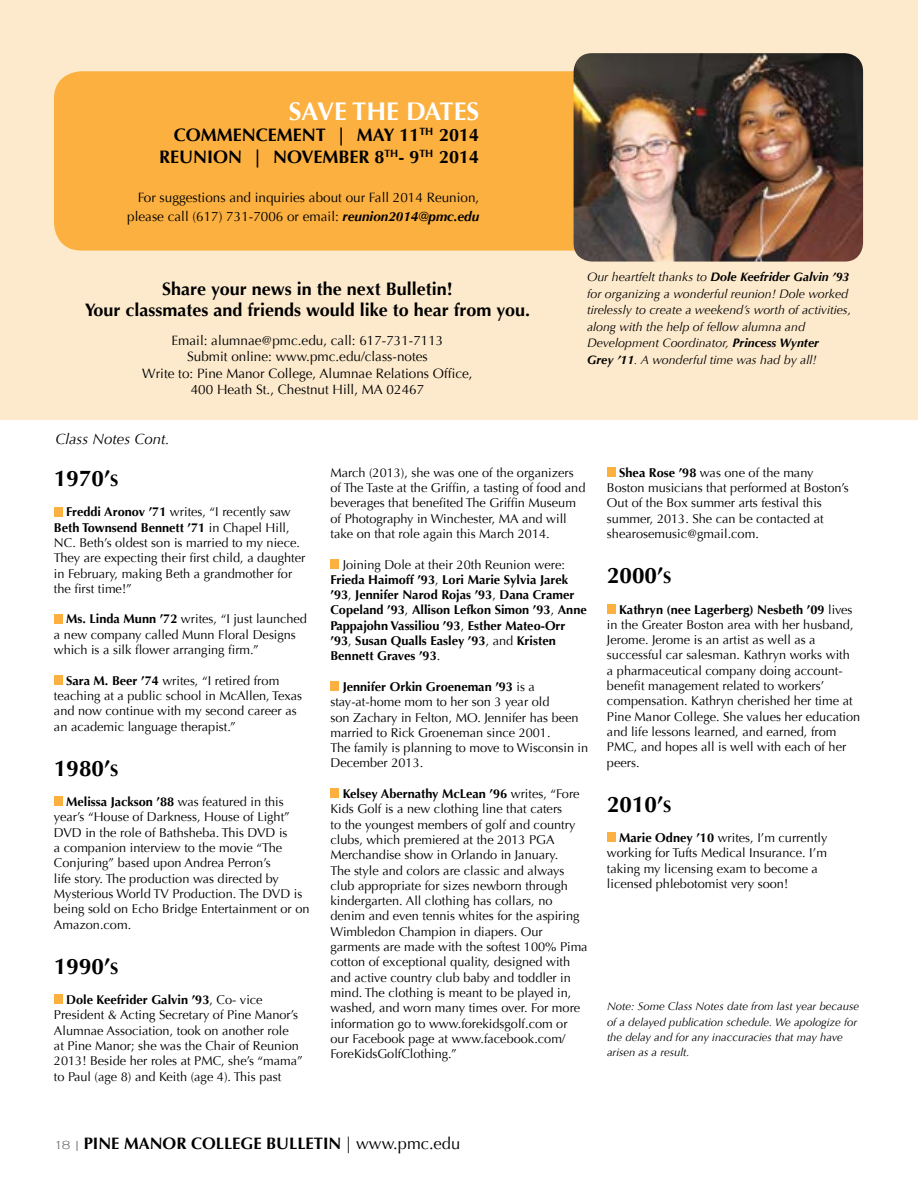
<style>
.page{position:relative;width:918px;height:1188px;background:#fff}
.page>*{position:absolute;margin:0;border:0;box-sizing:border-box;transform-origin:0 0}
.t1{font:700 25.5px "Optima";color:#fff}
.t2{font:700 22.5px "Optima";color:#000}
.t3{font:700 18px/21.6px "Optima";color:#000}
.t4{font:700 16.5px "Optima";color:#000}
.t5{font:16.5px "Optima";color:#000}
.t6{font:italic 15px "Optima";color:#000}
.t7{font:13.5px/16.5px "Optima";color:#000;text-align:right}
.t8{font:12.75px/15.3px "Optima";color:#000}
.t9{font:700 12.75px/15.3px "Optima";color:#000}
.t10{font:italic 12.3px/16.5px "Optima";color:#000}
.t11{font:italic 11.25px/15.3px "Optima";color:#000}
.s1{font-weight:700;font-style:italic}
.s2{font-weight:700}
.s3{font-size:16.5px}
.s4{font-weight:400}
.s5{font-family:"Copperplate Gothic";font-weight:300;font-size:12px;color:#6d6e71}
</style>
<div class="page">
<div style="left:0;top:0;width:918px;height:419px;background:#fdeacd"></div>
<div style="left:54px;top:507px;width:9px;height:9px;background:#fbb040"></div>
<div style="left:54px;top:614px;width:9px;height:9px;background:#fbb040"></div>
<div style="left:54px;top:675px;width:9px;height:10px;background:#fbb040"></div>
<div style="left:54px;top:797px;width:9px;height:9px;background:#fbb040"></div>
<div style="left:54px;top:995px;width:9px;height:9px;background:#fbb040"></div>
<div style="left:330px;top:559px;width:9px;height:10px;background:#fbb040"></div>
<div style="left:330px;top:682px;width:9px;height:9px;background:#fbb040"></div>
<div style="left:330px;top:789px;width:9px;height:9px;background:#fbb040"></div>
<div style="left:607px;top:467px;width:9px;height:10px;background:#fbb040"></div>
<div style="left:607px;top:604px;width:9px;height:10px;background:#fbb040"></div>
<div style="left:607px;top:833px;width:9px;height:9px;background:#fbb040"></div>
<div style="left:55px;top:73px;width:596px;height:176px;background:#fbb040;border-radius:26px"></div>
<div style="left:54px;top:71px;width:598px;height:180px;border:3px solid #fbb040;border-radius:26px"></div>
<img style="left:574px;top:53px;width:289px;height:209px">
<h1 class="t1" style="left:289px;top:96px;width:192px">Save the dates</h1>
<h3 class="t3" style="left:159px;top:124px;width:322px;text-indent:15px">Commencement | May 11<sup>th</sup> 2014<br>Reun ion</h3>
<h3 class="t3" style="left:252px;top:146px;width:48px">| November</h3>
<h3 class="t3" style="left:374px;top:146px;width:106px">8<sup>th</sup>- 9<sup>th</sup> 2014</h3>
<p class="t7" style="left:127px;top:189px;width:353px;line-height:18.6px">For suggestions and inquiries about our Fall 2014 Reunion, please call (617) 731-7006 or email: <span class="s1">reunion2014@pmc.edu</span></p>
<h3 class="t3" style="left:85px;top:278px;width:447px;text-align:center">Share your news in the next Bulletin!<br>Your classmates and friends would like to hear from you.</h3>
<p class="t7" style="left:142px;top:332px;width:332px;text-align:center">Email: alumnae@pmc.edu, call: 617-731-7113<br>Submit online: www.pmc.edu/class-notes<br>Write to: Pine Manor College, Alumnae Relations Office, 400 Heath St., Chestnut Hill, MA 02467</p>
<p class="t6" style="left:56px;top:430px;width:116px">Class Notes Cont.</p>
<p class="t10" style="left:587px;top:269px;width:266px">Our heartfelt thanks to <span class="s2">Dole Keefrider Galvin ’93 </span>for organizing a wonderful reunion! Dole worked tirelessly to create a weekend’s worth of activities, along with the help of fellow alumna and Development Coordinator, <span class="s2">Princess Wynter<br>Grey ’11</span>. A wonderful time was had by all!</p>
<h2 class="t2" style="left:54px;top:465px;width:66px">1970’<span class="s3">s</span></h2>
<p class="t8" style="left:54px;top:505px;width:253px;text-indent:12px"><span class="s2">Freddi Aronov ’71</span> writes, “I recently saw <span class="s2">Beth Townsend Bennett ’71</span> in Chapel Hill, NC. Beth’s oldest son is married to my niece.<br>They are expecting their first child, a daughter in February, making Beth a grandmother for the first time!”</p>
<p class="t8" style="left:54px;top:612px;width:254px;text-indent:12px"><span class="s2">Ms. Linda Munn ’72</span> writes, “I just launched a new company called Munn Floral Designs which is a silk flower arranging firm.”</p>
<p class="t8" style="left:54px;top:673px;width:250px;text-indent:12px"><span class="s2">Sara M. Beer ’74</span> writes, “I retired from teaching at a public school in McAllen, Texas and now continue with my second career as an academic language therapist.”</p>
<h2 class="t2" style="left:54px;top:755px;width:66px">1980’<span class="s3">s</span></h2>
<p class="t8" style="left:54px;top:794px;width:257px;text-indent:12px"><span class="s2">Melissa Jackson ’88</span> was featured in this year’s “House of Darkness, House of Light” DVD in the role of Bathsheba. This DVD is<br>a companion interview to the movie “The Conjuring” based upon Andrea Perron’s<br>life story. The production was directed by Mysterious World TV Production. The DVD is being sold on Echo Bridge Entertainment or on Amazon.com.</p>
<h2 class="t2" style="left:54px;top:953px;width:66px">1990’<span class="s3">s</span></h2>
<p class="t8" style="left:54px;top:992px;width:250px;text-indent:12px"><span class="s2">Dole Keefrider Galvin ’93</span>, Co- vice President &amp; Acting Secretary of Pine Manor’s Alumnae Association, took on another role<br>at Pine Manor; she was the Chair of Reunion 2013! Beside her roles at PMC, she’s “mama” to Paul (age 8) and Keith (age 4). This past</p>
<p class="t8" style="left:330px;top:465px;width:256px">March (2013), she was one of the organizers of The Taste at the Griffin, a tasting of food and beverages that benefited The Griffin Museum of Photography in Winchester, MA and will take on that role again this March 2014.</p>
<p class="t9" style="left:330px;top:557px;width:258px;text-indent:12px"><span class="s4">Joining Dole at their 20th Reunion were:<br></span>Frieda Haimoff ’93<span class="s4">,</span> Lori Marie Sylvia Jarek ’93<span class="s4">,</span> Jennifer Narod Rojas ’93<span class="s4">,</span> Dana Cramer Copeland ’93<span class="s4">,</span> Allison Lefkon Simon ’93<span class="s4">,</span> Anne Pappajohn Vassiliou ’93<span class="s4">,</span> Esther Mateo-Orr ’93<span class="s4">,</span> Susan Qualls Easley ’93<span class="s4">, and</span> Kristen Bennett Graves ’93<span class="s4">.</span></p>
<p class="t8" style="left:330px;top:679px;width:259px;text-indent:12px"><span class="s2">Jennifer Orkin Groeneman ’93</span> is a stay-at-home mom to her son 3 year old<br>son Zachary in Felton, MO. Jennifer has been married to Rick Groeneman since 2001.<br>The family is planning to move to Wisconsin in December 2013.</p>
<p class="t8" style="left:330px;top:786px;width:259px;text-indent:12px"><span class="s2">Kelsey Abernathy McLean ’96</span> writes, “Fore Kids Golf is a new clothing line that caters<br>to the youngest members of golf and country clubs, which premiered at the 2013 PGA Merchandise show in Orlando in January.<br>The style and colors are classic and always club appropriate for sizes newborn through kindergarten. All clothing has collars, no denim and even tennis whites for the aspiring Wimbledon Champion in diapers. Our garments are made with the softest 100% Pima cotton of exceptional quality, designed with and active country club baby and toddler in mind. The clothing is meant to be played in, washed, and worn many times over. For more information go to www.forekidsgolf.com or our Facebook page at www.facebook.com/ ForeKidsGolfClothing.”</p>
<p class="t8" style="left:607px;top:465px;width:243px;text-indent:12px"><span class="s2">Shea Rose ’98</span> was one of the many Boston musicians that performed at Boston’s Out of the Box summer arts festival this summer, 2013. She can be contacted at shearosemusic@gmail.com.</p>
<h2 class="t2" style="left:607px;top:562px;width:66px">2000’<span class="s3">s</span></h2>
<p class="t8" style="left:607px;top:602px;width:255px;text-indent:12px"><span class="s2">Kathryn (nee Lagerberg) N esbeth ’09</span> lives in the Greater Boston area with her husband, Jerome. Jerome is an artist as well as a successful car salesman. Kathryn works with<br>a pharmaceutical company doing account&shy;benefit management related to workers’ compensation. Kathryn cherished her time at Pine Manor College. She values her education and life lessons learned, and earned, from PMC, and hopes all is well with each of her peers.</p>
<h2 class="t2" style="left:607px;top:791px;width:66px">2010’<span class="s3">s</span></h2>
<p class="t8" style="left:607px;top:830px;width:222px;text-indent:12px"><span class="s2">Marie Odney ’10</span> writes, I’m currently working for Tufts Medical Insurance. I’m taking my licensing exam to become a licensed phlebotomist very soon!</p>
<p class="t11" style="left:607px;top:999px;width:254px">Note: Some Class Notes date from last year because of a delayed publication schedule. We apologize for the delay and for any inaccuracies that may have arisen as a result.</p>
<p class="t4" style="left:54px;top:1134px;width:49px"><span class="s5">18 |</span> PINE</p>
<p class="t4" style="left:124px;top:1134px;width:28px">MANOR</p>
<p class="t4" style="left:191px;top:1134px;width:22px">COLLEGE</p>
<p class="t4" style="left:266px;top:1134px;width:20px">BULLETIN</p>
<p class="t5" style="left:346px;top:1134px;width:116px">| www.pmc.edu</p>
</div>
